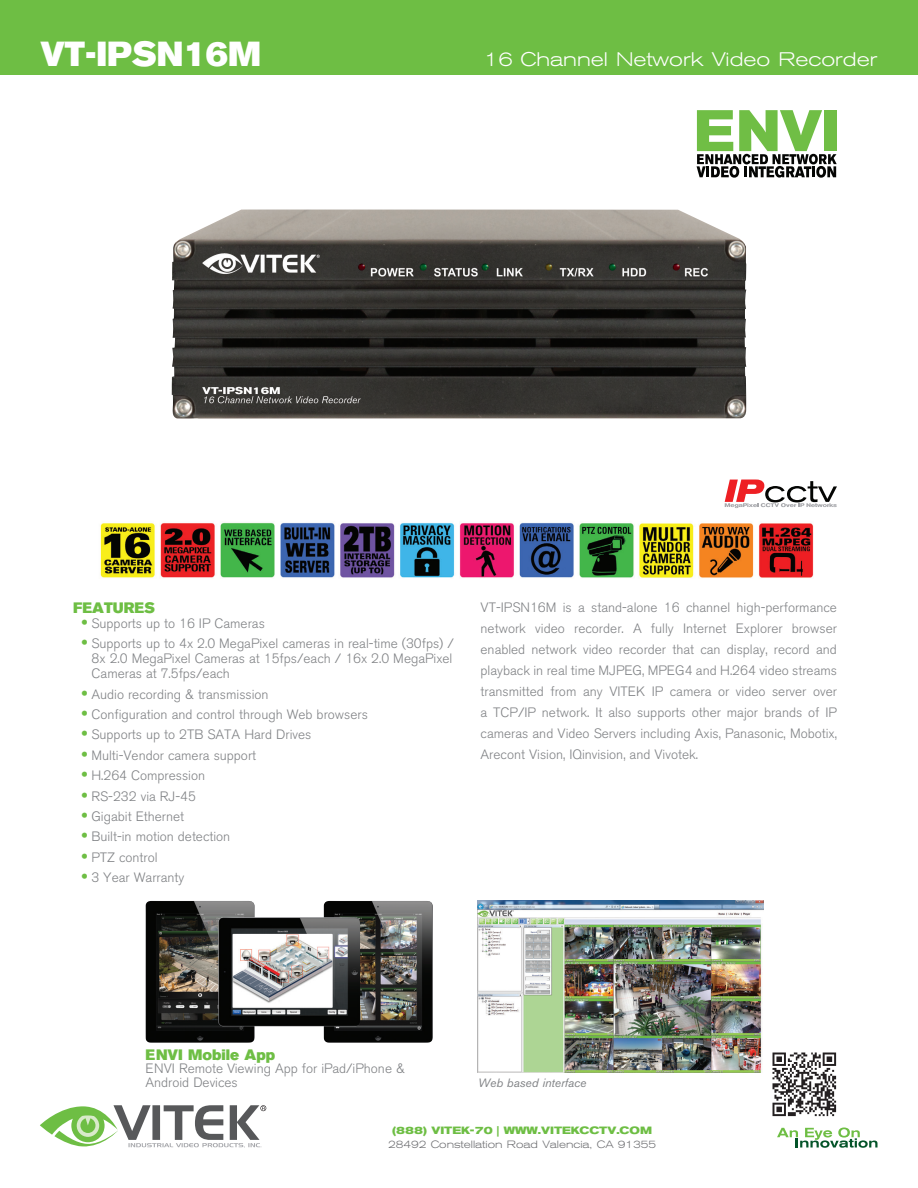
<style>
.page{position:relative;width:918px;height:1188px;background:#fff}
.page>*{position:absolute;margin:0;border:0;box-sizing:border-box;transform-origin:0 0}
.t1{font:34.5px "Akzidenz Grotesk BE Super";color:#fff}
.VITEK-PARA_Top-Desc{font:300 expanded 19.5px "Akzidenz Grotesk BE";color:#fff}
.Vitek-Caption_MED{font:15px "Akzidenz Grotesk BE Super";color:#6ebe44}
.VITEK-Description{font:300 13.5px/21px "Akzidenz Grotesk BE";color:#808285;text-align:justify}
.VITEK-PARA_Spec-Bull{font:300 13.5px/15px "Akzidenz Grotesk BE";color:#808285;text-align:justify}
.Vitek-Caption_BIG{font:300 13.5px/13.5px "Akzidenz Grotesk BE";color:#808285}
.VITEK-Caption_-_para{font:italic 12px "Akzidenz Grotesk BE";color:#808285}
.t2{font:300 expanded 10.5px "Akzidenz Grotesk BE";color:#6c6d70}
.t3{font:700 expanded 10.5px "Akzidenz Grotesk BE";color:#6ebe44}
.s1{font-weight:700;font-stretch:expanded;font-size:16.5px;color:#6ebe44}
</style>
<div class="page">
<div style="left:0;top:0;width:918px;height:75px;background:#6ebe44"></div>
<img style="left:172px;top:210px;width:574px;height:208px">
<img style="left:100px;top:522px;width:714px;height:56px">
<svg style="left:697px;top:110px;width:140px;height:68px"></svg>
<svg style="left:725px;top:480px;width:112px;height:28px"></svg>
<svg style="left:40px;top:1105px;width:226px;height:43px"></svg>
<svg style="left:777px;top:1128px;width:101px;height:20px"></svg>
<img style="left:772px;top:1052px;width:65px;height:65px">
<img style="left:145px;top:901px;width:110px;height:142px">
<img style="left:324px;top:901px;width:109px;height:142px">
<img style="left:218px;top:917px;width:142px;height:109px">
<img style="left:477px;top:901px;width:287px;height:172px">
<p class="t1" style="left:40px;top:34px;width:222px">VT-IPSN16M</p>
<p class="VITEK-PARA_Top-Desc" style="left:484px;top:48px;width:395px">16 Channel Network Video Recorder</p>
<p class="Vitek-Caption_MED" style="left:73px;top:599px;width:83px">FEATURES</p>
<p class="VITEK-Description" style="left:481px;top:597px;width:358px">VT-IPSN16M is a stand-alone 16 channel high-performance network video recorder. A fully Internet Explorer browser enabled network video recorder that can display, record and playback in real time MJPEG, MPEG4 and H.264 video streams transmitted from any VITEK IP camera or video server over a TCP/IP network. It also supports other major brands of IP cameras and Video Servers including Axis, Panasonic, Mobotix, Arecont Vision, IQinvision, and Vivotek.</p>
<p class="VITEK-PARA_Spec-Bull" style="left:82px;top:616px;width:184px"><span class="s1">•</span> Supports up to 16 IP Cameras</p>
<p class="VITEK-PARA_Spec-Bull" style="left:92px;top:636px;width:364px;text-indent:-10px"><span class="s1">•</span> Supports up to 4x 2.0 MegaPixel cameras in real-time (30fps) / 8x 2.0 MegaPixel Cameras at 15fps/each / 16x 2.0 MegaPixel Cameras at 7.5fps/each</p>
<p class="VITEK-PARA_Spec-Bull" style="left:82px;top:687px;width:188px"><span class="s1">•</span> Audio recording &amp; transmission</p>
<p class="VITEK-PARA_Spec-Bull" style="left:82px;top:707px;width:287px"><span class="s1">•</span> Configuration and control through Web browsers</p>
<p class="VITEK-PARA_Spec-Bull" style="left:82px;top:728px;width:231px"><span class="s1">•</span> Supports up to 2TB SATA Hard Drives</p>
<p class="VITEK-PARA_Spec-Bull" style="left:82px;top:748px;width:176px"><span class="s1">•</span> Multi-Vendor camera support</p>
<p class="VITEK-PARA_Spec-Bull" style="left:82px;top:768px;width:125px"><span class="s1">•</span> H.264 Compression</p>
<p class="VITEK-PARA_Spec-Bull" style="left:82px;top:789px;width:116px"><span class="s1">•</span> RS-232 via RJ-45</p>
<p class="VITEK-PARA_Spec-Bull" style="left:82px;top:809px;width:104px"><span class="s1">•</span> Gigabit Ethernet</p>
<p class="VITEK-PARA_Spec-Bull" style="left:82px;top:830px;width:150px"><span class="s1">•</span> Built-in motion detection</p>
<p class="VITEK-PARA_Spec-Bull" style="left:82px;top:850px;width:77px"><span class="s1">•</span> PTZ control</p>
<p class="VITEK-PARA_Spec-Bull" style="left:82px;top:870px;width:104px"><span class="s1">•</span> 3 Year Warranty</p>
<p class="Vitek-Caption_MED" style="left:145px;top:1046px;width:131px">ENVI Mobile App</p>
<p class="Vitek-Caption_BIG" style="left:145px;top:1062px;width:261px">ENVI Remote Viewing App for iPad/iPhone &amp;<br>Android Devices</p>
<p class="VITEK-Caption_-_para" style="left:478px;top:1075px;width:110px">Web based interface</p>
<p class="t3" style="left:392px;top:1125px;width:261px">(888) VITEK-70 | WWW.VITEKCCTV.COM</p>
<p class="t2" style="left:388px;top:1138px;width:270px">28492 Constellation Road Valencia, CA 91355</p>
</div>
